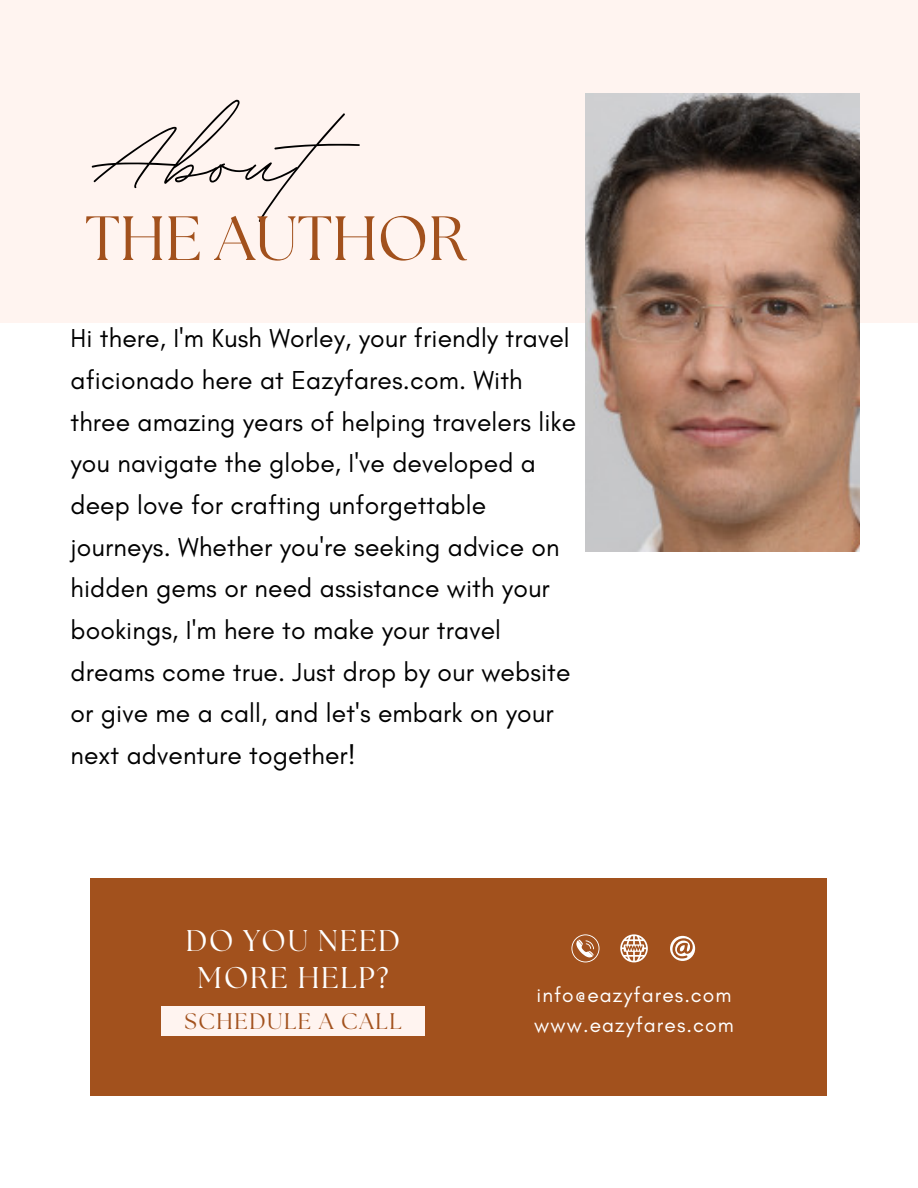
<style>
.page{position:relative;width:918px;height:1188px;background:#fff}
.page>*{position:absolute;margin:0;border:0;box-sizing:border-box;transform-origin:0 0}
.t1{font:160.35px "BD Script";letter-spacing:.005em;color:#000}
.t2{font:62.4px "The Seasons";color:#a2511d}
.t3{font:29.85px/37.2px "The Seasons";letter-spacing:.06em;color:#fff;text-align:center}
.t4{font:26.4px/41.7px "Glacial Indifference";letter-spacing:.005em;color:#000}
.t5{font:22.5px "The Seasons";letter-spacing:.07em;color:#a2511d}
.t6{font:21px "Glacial Indifference";letter-spacing:.05em;color:#fff}
</style>
<div class="page">
<div style="left:0;top:0;width:918px;height:323px;background:#fff4f0"></div>
<img style="left:585px;top:94px;width:275px;height:458px">
<div style="left:91px;top:878px;width:736px;height:218px;background:#a2511d"></div>
<div style="left:162px;top:1007px;width:263px;height:29px;background:#fff4f0"></div>
<svg style="left:571px;top:934px;width:29px;height:28px"></svg>
<svg style="left:620px;top:934px;width:28px;height:28px"></svg>
<svg style="left:670px;top:935px;width:26px;height:26px"></svg>
<h1 class="t1" style="left:94px;top:55px;width:225px">About</h1>
<h2 class="t2" style="left:85px;top:210px;width:383px">THE AUTHOR</h2>
<p class="t4" style="left:71px;top:317px;width:507px">Hi there, I'm Kush Worley, your friendly travel aficionado here at Eazyfares.com. With three amazing years of helping travelers like you navigate the globe, I've developed a deep love for crafting unforgettable journeys. Whether you're seeking advice on hidden gems or need assistance with your bookings, I'm here to make your travel dreams come true. Just drop by our website or give me a call, and let's embark on your next adventure together!</p>
<p class="t3" style="left:186px;top:924px;width:216px">DO YOU NEED<br>MORE HELP?</p>
<p class="t5" style="left:184px;top:1011px;width:219px">SCHEDULE A CALL</p>
<p class="t6" style="left:536px;top:982px;width:197px">info@eazyfares.com</p>
<p class="t6" style="left:534px;top:1012px;width:201px">www.eazyfares.com</p>
</div>
